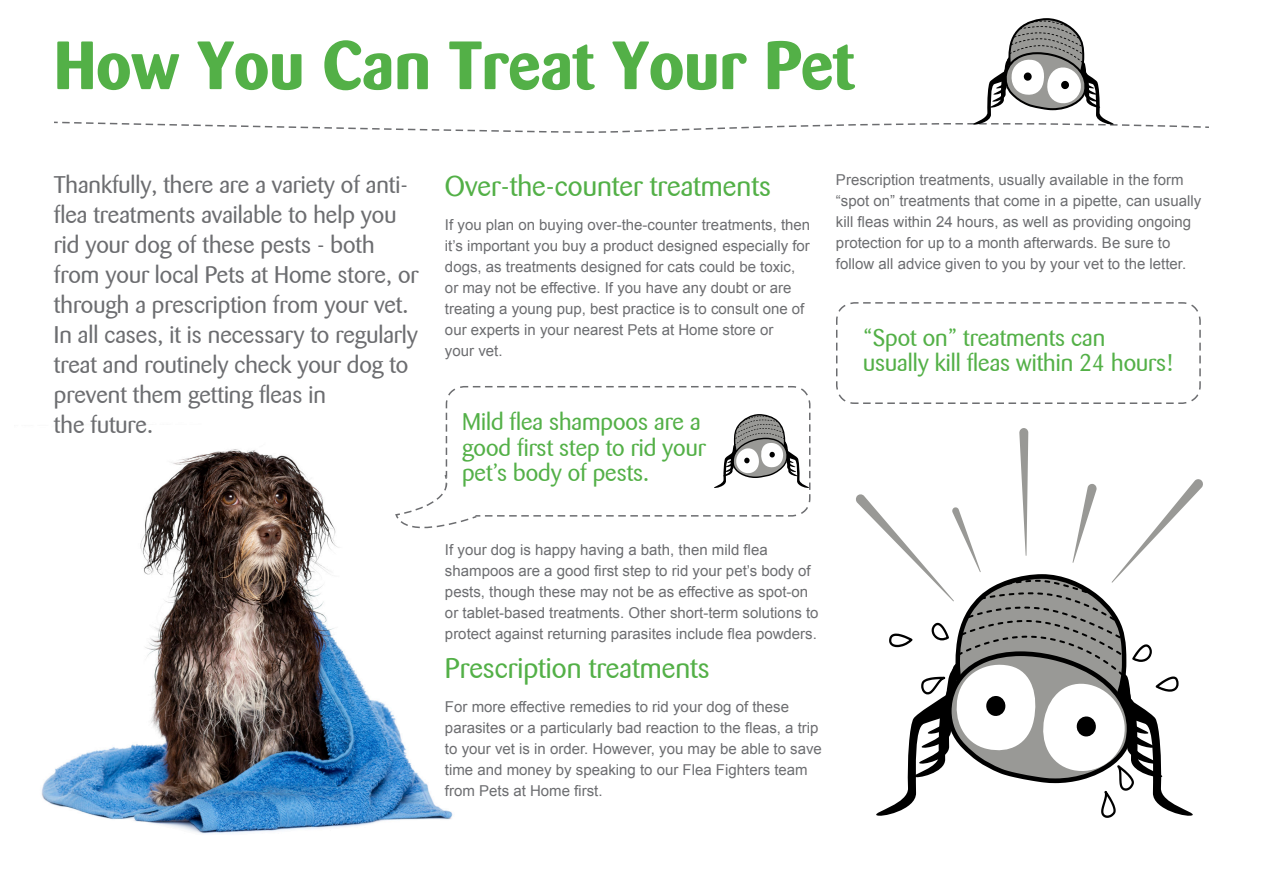
<style>
.page{position:relative;width:1263px;height:893px;background:#fff}
.page>*{position:absolute;margin:0;border:0;box-sizing:border-box;transform-origin:0 0}
.Main_Titles{font:700 67.5px "Barmeno";color:#53b047}
.Mini_Titles{font:28.5px "Barmeno";color:#53b047}
.Introduction{font:24px/30px "Barmeno";color:#6c6d70}
.Key_text{font:24px/25.5px "Barmeno";color:#53b047}
.t1{font:15px/21px "Arial";color:#6c6d70}
</style>
<div class="page">
<img style="left:41px;top:449px;width:412px;height:385px">
<svg style="left:445px;top:386px;width:366px;height:116px"></svg>
<svg style="left:836px;top:302px;width:365px;height:102px"></svg>
<svg style="left:54px;top:18px;width:1155px;height:115px"></svg>
<svg style="left:395px;top:410px;width:415px;height:132px"></svg>
<svg style="left:856px;top:428px;width:347px;height:390px"></svg>
<p class="Main_Titles" style="left:54px;top:25px;width:802px">How You Can Treat Your Pet</p>
<p class="Introduction" style="left:54px;top:170px;width:366px">Thankfully, there are a variety of anti&shy;flea treatments available to help you rid your dog of these pests - both from your local Pets at Home store, or through a prescription from your vet.<br>In all cases, it is necessary to regularly treat and routinely check your dog to prevent them getting fleas in<br>the future.</p>
<p class="Mini_Titles" style="left:445px;top:170px;width:327px">Over-the-counter treatments</p>
<p class="t1" style="left:445px;top:214px;width:367px">If you plan on buying over-the-counter treatments, then it’s important you buy a product designed especially for dogs, as treatments designed for cats could be toxic, or may not be effective. If you have any doubt or are treating a young pup, best practice is to consult one of our experts in your nearest Pets at Home store or<br>your vet.</p>
<p class="Key_text" style="left:462px;top:409px;width:245px">Mild flea shampoos are a good first step to rid your pet’s body of pests.</p>
<p class="t1" style="left:836px;top:170px;width:367px">Prescription treatments, usually available in the form “spot on” treatments that come in a pipette, can usually kill fleas within 24 hours, as well as providing ongoing protection for up to a month afterwards. Be sure to follow all advice given to you by your vet to the letter.</p>
<p class="Key_text" style="left:863px;top:325px;width:311px">“Spot on” treatments can usually kill fleas within 24 hours!</p>
<p class="t1" style="left:445px;top:539px;width:375px">If your dog is happy having a bath, then mild flea shampoos are a good first step to rid your pet’s body of pests, though these may not be as effective as spot-on or tablet-based treatments. Other short-term solutions to protect against returning parasites include flea powders.</p>
<p class="Mini_Titles" style="left:445px;top:652px;width:266px">Prescription treatments</p>
<p class="t1" style="left:445px;top:697px;width:378px">For more effective remedies to rid your dog of these parasites or a particularly bad reaction to the fleas, a trip to your vet is in order. However, you may be able to save time and money by speaking to our Flea Fighters team from Pets at Home first.</p>
</div>
